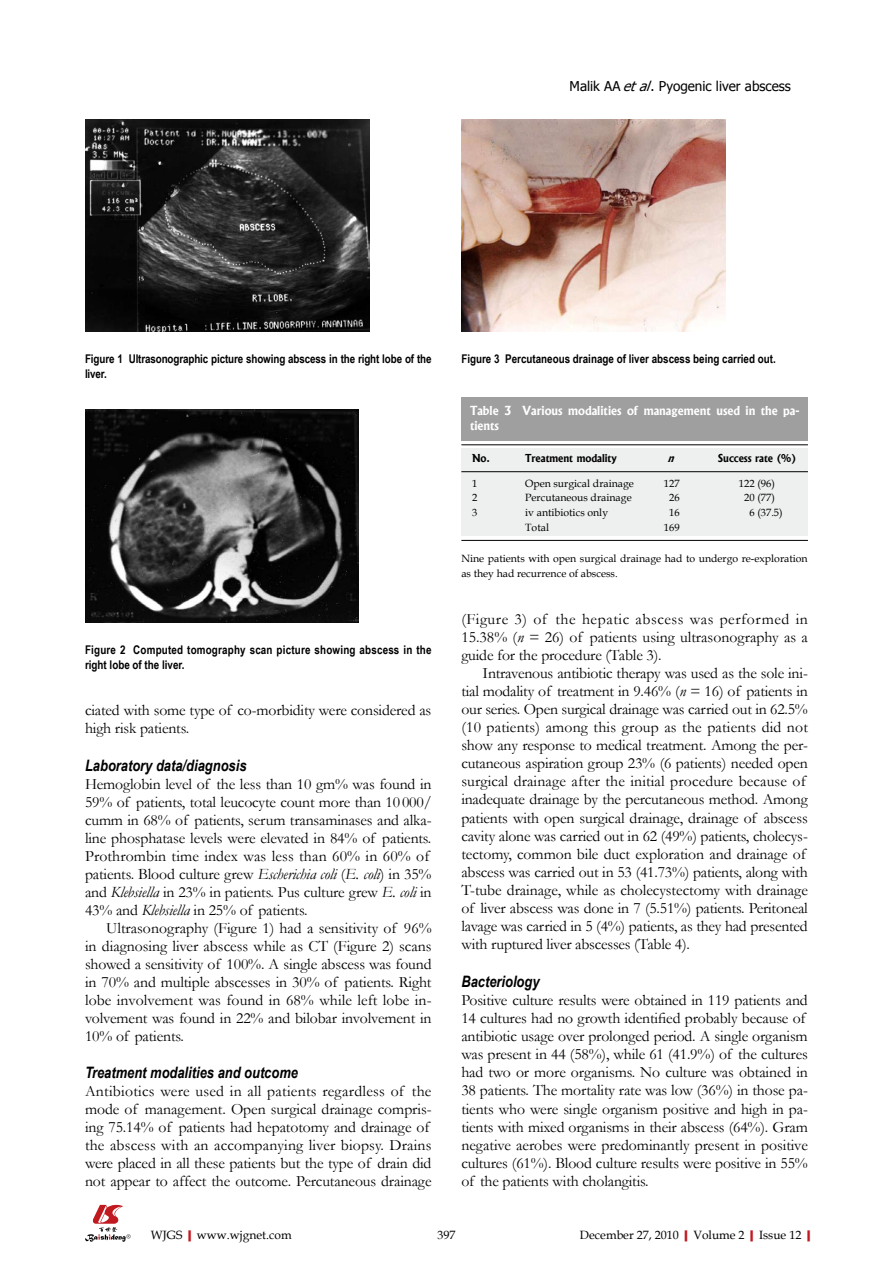
<style>
.page{position:relative;width:893px;height:1263px;background:#fff}
.page>*{position:absolute;margin:0;border:0;box-sizing:border-box;transform-origin:0 0}
.t1{font:15.75px/18px "Garamond";letter-spacing:-.01em;color:#000}
.t2{font:italic 700 15.75px "Arial Narrow";color:#000}
.t3{font:13.5px "Tahoma";color:#000}
.t4{font:700 12px/15px "Arial Narrow";color:#000}
.t5{font:12px "Book Antiqua";color:#000}
.t6{font:700 12px/15px "Albertus";letter-spacing:.005em;color:#fff}
.t7{font:10.5px/15px "Book Antiqua";color:#000}
.t8{font:700 10.5px "Albertus";color:#000}
.t9{font:italic 700 10.5px "Albertus";color:#000}
.s1{font-style:italic}
.s2{font-weight:700;color:#c01920}
</style>
<div class="page">
<svg style="left:85px;top:1205px;width:46px;height:37px"></svg>
<img style="left:85px;top:119px;width:285px;height:213px">
<img style="left:85px;top:410px;width:273px;height:212px">
<img style="left:461px;top:119px;width:265px;height:213px">
<div style="left:461px;top:449px;width:347px;height:87px;background:#eeefef"></div>
<div style="left:461px;top:397px;width:347px;height:43px;background:#9f9fa0"></div>
<hr style="left:461px;top:444px;width:347px;height:1px;background:#000">
<hr style="left:461px;top:540px;width:347px;height:1px;background:#000">
<hr style="left:461px;top:471px;width:347px;height:1px;background:#000">
<p class="t3" style="left:570px;top:77px;width:223px">Malik AA <span class="s1">etal</span>. Pyogenic liver abscess</p>
<p class="t4" style="left:85px;top:351px;width:348px">Figure 1 Ultrasonographic picture showing abscess in the right lobe of the liver.</p>
<p class="t4" style="left:85px;top:642px;width:348px">Figure 2 Computed tomography scan picture showing abscess in the right lobe of the liver.</p>
<p class="t1" style="left:85px;top:701px;width:348px">ciated with some type of co-morbidity were considered as high risk patients.</p>
<p class="t2" style="left:85px;top:753px;width:163px">Laboratory data/diagnosis</p>
<p class="t1" style="left:85px;top:774px;width:348px">Hemoglobin level of the less than 10 gm% was found in 59% of patients, total leucocyte count more than 10000/ cumm in 68% of patients, serum transaminases and alka&shy;line phosphatase levels were elevated in 84% of patients.<br>Prothrombin time index was less than 60% in 60% of patients. Blood culture grew <span class="s1">Escherichia coli</span> (<span class="s1">E. coli</span>) in 35% and <span class="s1">Klebsiella</span> in 23% in patients. Pus culture grew <span class="s1">E. coli</span> in 43% and <span class="s1">Klebsiella</span> in 25% of patients.</p>
<p class="t1" style="left:85px;top:918px;width:348px;text-align:justify;text-indent:21px">Ultrasonography (Figure 1) had a sensitivity of 96% in diagnosing liver abscess while as CT (Figure 2) scans showed a sensitivity of 100%. A single abscess was found in 70% and multiple abscesses in 30% of patients. Right lobe involvement was found in 68% while left lobe in&shy;volvement was found in 22% and bilobar involvement in 10% of patients.</p>
<p class="t2" style="left:85px;top:1061px;width:215px">Treatment modalities and outcome</p>
<p class="t1" style="left:85px;top:1082px;width:348px">Antibiotics were used in all patients regardless of the mode of management. Open surgical drainage compris&shy;ing 75.14% of patients had hepatotomy and drainage of the abscess with an accompanying liver biopsy. Drains were placed in all these patients but the type of drain did not appear to affect the outcome. Percutaneous drainage</p>
<p class="t4" style="left:461px;top:351px;width:316px">Figure 3 Percutaneous drainage of liver abscess being carried out.</p>
<p class="t6" style="left:470px;top:403px;width:331px">Table 3 Various modalities of management used in the pa&shy;tients</p>
<p class="t8" style="left:472px;top:452px;width:20px">No.</p>
<p class="t8" style="left:525px;top:452px;width:93px">Treatment modality</p>
<p class="t9" style="left:667px;top:452px;width:12px">n</p>
<p class="t8" style="left:718px;top:452px;width:80px">Success rate (%)</p>
<p class="t7" style="left:472px;top:475px;width:7px">1</p>
<p class="t7" style="left:525px;top:475px;width:110px">Open surgical drainage</p>
<p class="t7" style="left:664px;top:475px;width:17px">127</p>
<p class="t7" style="left:739px;top:475px;width:37px">122 (96)</p>
<p class="t7" style="left:472px;top:490px;width:7px">2</p>
<p class="t7" style="left:525px;top:490px;width:108px">Percutaneous drainage</p>
<p class="t7" style="left:669px;top:490px;width:12px">26</p>
<p class="t7" style="left:744px;top:490px;width:32px">20 (77)</p>
<p class="t7" style="left:472px;top:505px;width:7px">3</p>
<p class="t7" style="left:525px;top:505px;width:85px">iv antibiotics only</p>
<p class="t7" style="left:669px;top:505px;width:12px">16</p>
<p class="t7" style="left:749px;top:505px;width:35px">6 (37.5)</p>
<p class="t7" style="left:525px;top:519px;width:25px">Total</p>
<p class="t7" style="left:664px;top:519px;width:17px">169</p>
<p class="t7" style="left:461px;top:551px;width:348px">Nine patients with open surgical drainage had to undergo re-exploration as they had recurrence of abscess.</p>
<p class="t1" style="left:461px;top:609px;width:348px;text-align:justify">(Figure 3) of the hepatic abscess was performed in 15.38% (<span class="s1">n</span> = 26) of patients using ultrasonography as a guide for the procedure (Table 3).</p>
<p class="t1" style="left:461px;top:664px;width:348px;text-indent:21px">Intravenous antibiotic therapy was used as the sole ini&shy;tial modality of treatment in 9.46% (<span class="s1">n</span> = 16) of patients in our series. Open surgical drainage was carried out in 62.5% (10 patients) among this group as the patients did not show any response to medical treatment. Among the per&shy;cutaneous aspiration group 23% (6 patients) needed open surgical drainage after the initial procedure because of inadequate drainage by the percutaneous method. Among patients with open surgical drainage, drainage of abscess cavity alone was carried out in 62 (49%) patients, cholecys&shy;tectomy, common bile duct exploration and drainage of abscess was carried out in 53 (41.73%) patients, along with T-tube drainage, while as cholecystectomy with drainage of liver abscess was done in 7 (5.51%) patients. Peritoneal lavage was carried in 5 (4%) patients, as they had presented with ruptured liver abscesses (Table 4).</p>
<p class="t2" style="left:461px;top:969px;width:80px">Bacteriology</p>
<p class="t1" style="left:461px;top:990px;width:348px">Positive culture results were obtained in 119 patients and 14 cultures had no growth identified probably because of antibiotic usage over prolonged period. A single organism was present in 44 (58%), while 61 (41.9%) of the cultures had two or more organisms. No culture was obtained in 38 patients. The mortality rate was low (36%) in those pa&shy;tients who were single organism positive and high in pa&shy;tients with mixed organisms in their abscess (64%). Gram negative aerobes were predominantly present in positive cultures (61%). Blood culture results were positive in 55% of the patients with cholangitis.</p>
<p class="t5" style="left:151px;top:1226px;width:142px">WJGS<span class="s2">|</span>www.wjgnet.com</p>
<p class="t5" style="left:437px;top:1226px;width:19px">397</p>
<p class="t5" style="left:580px;top:1226px;width:237px">December 27, 2010<span class="s2">|</span>Volume 2<span class="s2">|</span>Issue 12<span class="s2">|</span></p>
</div>
